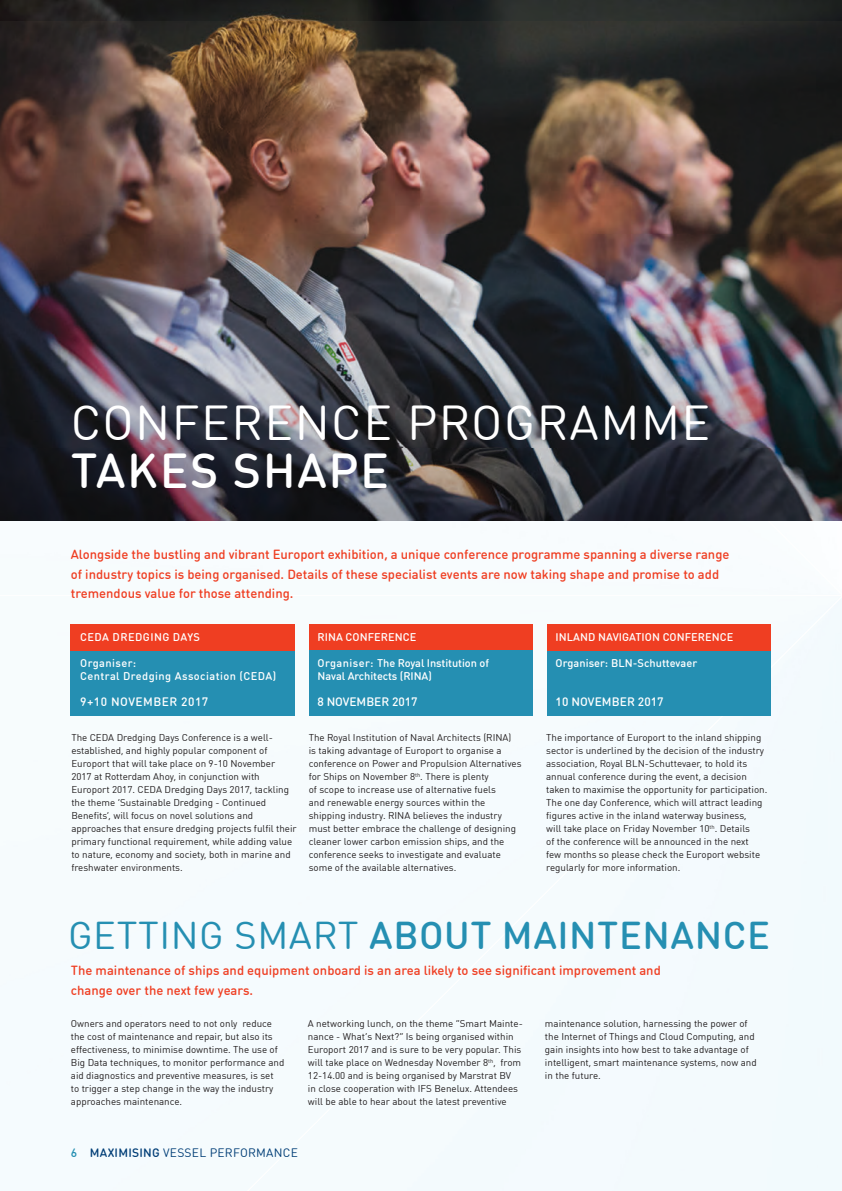
<style>
.page{position:relative;width:842px;height:1191px;background:#fff}
.page>*{position:absolute;margin:0;border:0;box-sizing:border-box;transform-origin:0 0}
.t1{font:48px "DIN Round Offc";letter-spacing:.03em;color:#fff}
.t2{font:500 48px "DIN Round Offc";letter-spacing:.03em;color:#fff}
.t3{font:500 38px "DIN Round Offc";letter-spacing:.015em;color:#258fb2}
.t4{font:500 13px/19.5px "DIN Round Offc";color:#ef3e22}
.t5{font:12px "DIN Round Offc";letter-spacing:.02em;color:#003d76}
.t6{font:500 12px "DIN Round Offc";letter-spacing:.005em;color:#fff}
.t7{font:500 12px "DIN Round Offc";letter-spacing:.04em;color:#fff}
.t8{font:500 11px/13px "DIN Round Offc";letter-spacing:.005em;color:#fff}
.t9{font:500 11px/13px "DIN Round Offc";letter-spacing:.04em;color:#fff}
.t10{font:9.8px/13px "DIN Round Offc";color:#231f20}
.s1{font-weight:400}
.s2{font-weight:500;color:#258fb2}
.s3{font-weight:500}
</style>
<div class="page">
<div style="left:0;top:520px;width:842px;height:671px;background:#f5fbfd"></div>
<img style="left:0;top:0;width:842px;height:21px">
<img style="left:0;top:21px;width:842px;height:499px">
<div style="left:547px;top:650px;width:224px;height:66px;background:#258fb2"></div>
<div style="left:71px;top:648px;width:224px;height:67px;background:#258fb2"></div>
<div style="left:71px;top:624px;width:224px;height:26px;background:#ef3e22"></div>
<div style="left:309px;top:624px;width:224px;height:26px;background:#ef3e22"></div>
<div style="left:547px;top:624px;width:224px;height:26px;background:#ef3e22"></div>
<div style="left:309px;top:650px;width:224px;height:66px;background:#258fb2"></div>
<h1 class="t1" style="left:71px;top:392px;width:641px">CONFERENCE PROGRAMME</h1>
<h1 class="t2" style="left:71px;top:440px;width:320px">TAKES SHAPE</h1>
<p class="t4" style="left:71px;top:544px;width:660px">Alongside the bustling and vibrant Europort exhibition, a unique conference programme spanning a diverse range of industry topics is being organised. Details of these specialist events are now taking shape and promise to add tremendous value for those attending.</p>
<p class="t9" style="left:80px;top:630px;width:121px">CEDA DREDGING DAYS</p>
<p class="t9" style="left:80px;top:656px;width:197px">Organiser:<br>Central Dredging Association (CEDA)</p>
<p class="t7" style="left:80px;top:694px;width:130px">9+10 NOVEMBER 2017</p>
<p class="t8" style="left:317px;top:630px;width:100px">RINA CONFERENCE</p>
<p class="t8" style="left:317px;top:656px;width:173px">Organiser: The Royal Institution of<br>Naval Architects (RINA)</p>
<p class="t6" style="left:317px;top:694px;width:101px">8 NOVEMBER 2017</p>
<p class="t8" style="left:556px;top:630px;width:179px">INLAND NAVIGATION CONFERENCE</p>
<p class="t8" style="left:556px;top:656px;width:143px">Organiser: BLN-Schuttevaer</p>
<p class="t6" style="left:556px;top:694px;width:110px">10 NOVEMBER 2017</p>
<p class="t10" style="left:71px;top:731px;width:227px">The CEDA Dredging Days Conference is a well&shy;established, and highly popular component of Europort that will take place on 9-10 November 2017 at Rotterdam Ahoy, in conjunction with Europort 2017. CEDA Dredging Days 2017, tackling the theme ‘Sustainable Dredging - Continued Benefits’, will focus on novel solutions and approaches that ensure dredging projects fulfil their primary functional requirement, while adding value to nature, economy and society, both in marine and freshwater environments.</p>
<p class="t10" style="left:309px;top:731px;width:214px">The Royal Institution of Naval Architects (RINA)<br>is taking advantage of Europort to organise a conference on Power and Propulsion Alternatives for Ships on November 8<sup>th</sup>. There is plenty<br>of scope to increase use of alternative fuels<br>and renewable energy sources within the shipping industry. RINA believes the industry must better embrace the challenge of designing cleaner lower carbon emission ships, and the conference seeks to investigate and evaluate some of the available alternatives.</p>
<p class="t10" style="left:546px;top:731px;width:223px">The importance of Europort to the inland shipping sector is underlined by the decision of the industry association, Royal BLN-Schuttevaer, to hold its annual conference during the event, a decision taken to maximise the opportunity for participation.<br>The one day Conference, which will attract leading figures active in the inland waterway business,<br>will take place on Friday November 10<sup>th</sup>. Details<br>of the conference will be announced in the next<br>few months so please check the Europort website regularly for more information.</p>
<h2 class="t3" style="left:68px;top:911px;width:703px"><span class="s1">GETTING SMART</span> ABOUT MAINTENANCE</h2>
<h3 class="t4" style="left:71px;top:960px;width:591px">The maintenance of ships and equipment onboard is an area likely to see significant improvement and change over the next few years.</h3>
<p class="t10" style="left:71px;top:1017px;width:215px">Owners and operators need to not only reduce the cost of maintenance and repair, but also its effectiveness, to minimise downtime. The use of Big Data techniques, to monitor performance and aid diagnostics and preventive measures, is set to trigger a step change in the way the industry approaches maintenance.</p>
<p class="t10" style="left:308px;top:1017px;width:216px">A networking lunch, on the theme “Smart Mainte&shy;nance - What’s Next?” Is being organised within Europort 2017 and is sure to be very popular. This will take place on Wednesday November 8<sup>th</sup>, from 12-14.00 and is being organised by Marstrat BV<br>in close cooperation with IFS Benelux. Attendees will be able to hear about the latest preventive</p>
<p class="t10" style="left:545px;top:1017px;width:213px">maintenance solution, harnessing the power of the Internet of Things and Cloud Computing, and gain insights into how best to take advantage of intelligent, smart maintenance systems, now and in the future.</p>
<p class="t5" style="left:71px;top:1145px;width:229px"><span class="s2">6</span> <span class="s3">MAXIMISING</span> VESSEL PERFORMANCE</p>
</div>
